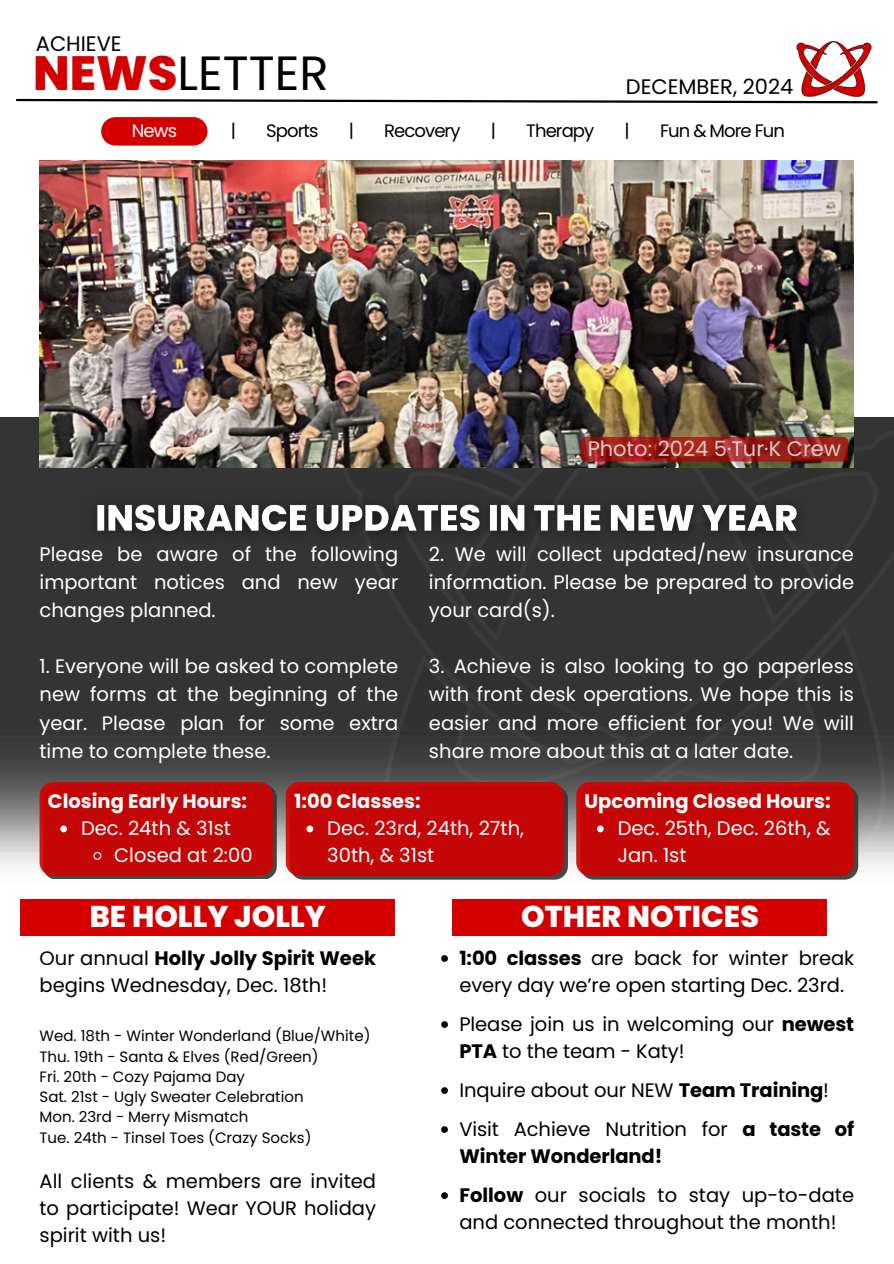
<style>
.page{position:relative;width:894px;height:1264px;background:#fff}
.page>*{position:absolute;margin:0;border:0;box-sizing:border-box;transform-origin:0 0}
.t1{font:48px "Poppins";color:#000}
.t2{font:800 30px "Poppins";color:#fff}
.t3{font:21px "Poppins";color:#dfdfdf}
.t4{font:21px "Poppins";color:#000}
.t5{font:19.5px/28.2px "Poppins";color:#fff;text-align:justify}
.t6{font:19.5px/27px "Poppins";color:#000}
.t7{font:700 19.5px "Poppins";color:#fff}
.t8{font:700 19.5px/27px "Poppins";letter-spacing:-.005em;color:#000}
.t9{font:18px "Poppins";letter-spacing:-.05em;color:#000}
.t10{font:18px "Poppins";color:#fff}
.t11{font:15px "Poppins";color:#000}
.s1{font-weight:800;color:#d40000}
.s2{font-weight:700}
.s3{font-weight:400}
</style>
<div class="page">
<div style="left:0;top:417px;width:893px;height:351px;background:#343434"></div>
<div style="left:452px;top:899px;width:375px;height:36px;background:#d40000"></div>
<img style="left:796px;top:41px;width:76px;height:56px">
<div style="left:20px;top:899px;width:375px;height:36px;background:#d40000"></div>
<img style="left:40px;top:161px;width:813px;height:306px">
<img style="left:0;top:729px;width:893px;height:151px">
<svg style="left:16px;top:98px;width:862px;height:63px"></svg>
<img style="left:95px;top:503px;width:702px;height:32px">
<svg style="left:580px;top:436px;width:268px;height:25px;background:#9c231c"></svg>
<svg style="left:441px;top:955px;width:7px;height:6px"></svg>
<svg style="left:441px;top:1021px;width:7px;height:6px"></svg>
<svg style="left:441px;top:1087px;width:7px;height:6px"></svg>
<svg style="left:441px;top:1126px;width:7px;height:6px"></svg>
<svg style="left:441px;top:1192px;width:7px;height:6px"></svg>
<svg style="left:286px;top:782px;width:281px;height:97px;background:#bf0a0a"></svg>
<svg style="left:40px;top:782px;width:237px;height:97px;background:#be0b0b"></svg>
<div style="left:576px;top:782px;width:282px;height:97px;background:#c40606"></div>
<p class="t4" style="left:36px;top:29px;width:87px">ACHIEVE</p>
<h5 class="t1" style="left:33px;top:39px;width:297px"><span class="s1">NEWS</span>LETTER</h5>
<p class="t4" style="left:625px;top:72px;width:169px">DECEMBER, 2024</p>
<p class="t10" style="left:132px;top:118px;width:47px">News</p>
<p class="t9" style="left:231px;top:118px;width:7px">|</p>
<p class="t9" style="left:266px;top:118px;width:54px">Sports</p>
<p class="t9" style="left:348px;top:118px;width:7px">|</p>
<p class="t9" style="left:384px;top:118px;width:78px">Recovery</p>
<p class="t9" style="left:490px;top:118px;width:7px">|</p>
<p class="t9" style="left:526px;top:118px;width:70px">Therapy</p>
<p class="t9" style="left:624px;top:118px;width:7px">|</p>
<p class="t9" style="left:660px;top:118px;width:126px">Fun &amp; More Fun</p>
<p class="t3" style="left:587px;top:434px;width:255px">Photo: 2024 5·Tur·K Crew</p>
<p class="t5" style="left:40px;top:540px;width:360px">Please be aware of the following important notices and new year changes planned.</p>
<h6 class="t5" style="left:40px;top:652px;width:360px">1. Everyone will be asked to complete new forms at the beginning of the year. Please plan for some extra time to complete these.</h6>
<p class="t5" style="left:429px;top:540px;width:426px">2. We will collect updated/new insurance information. Please be prepared to provide your card(s).</p>
<p class="t5" style="left:429px;top:652px;width:426px">3. Achieve is also looking to go paperless with front desk operations. We hope this is easier and more efficient for you! We will share more about this at a later date.</p>
<p class="t7" style="left:48px;top:787px;width:201px">Closing Early Hours:</p>
<p class="t5" style="left:81px;top:813px;width:151px">Dec. 24th &amp; 31st</p>
<h6 class="t5" style="left:114px;top:840px;width:140px">Closed at 2:00</h6>
<p class="t7" style="left:294px;top:787px;width:128px">1:00 Classes:</p>
<p class="t5" style="left:327px;top:814px;width:198px;line-height:27px">Dec. 23rd, 24th, 27th,<br>30th, &amp; 31st</p>
<p class="t7" style="left:584px;top:787px;width:247px">Upcoming Closed Hours:</p>
<p class="t5" style="left:617px;top:814px;width:214px;line-height:27px">Dec. 25th, Dec. 26th, &amp;<br>Jan. 1st</p>
<h2 class="t2" style="left:90px;top:895px;width:237px">BE HOLLY JOLLY</h2>
<h5 class="t2" style="left:521px;top:895px;width:239px">OTHER NOTICES</h5>
<p class="t6" style="left:40px;top:944px;width:338px">Our annual <span class="s2">Holly Jolly Spirit Week </span>begins Wednesday, Dec. 18th!</p>
<p class="t11" style="left:40px;top:1025px;width:332px">Wed. 18th - Winter Wonderland (Blue/White)</p>
<p class="t11" style="left:40px;top:1045px;width:280px">Thu. 19th - Santa &amp; Elves (Red/Green)</p>
<p class="t11" style="left:40px;top:1066px;width:207px">Fri. 20th - Cozy Pajama Day</p>
<p class="t11" style="left:40px;top:1086px;width:265px">Sat. 21st - Ugly Sweater Celebration</p>
<p class="t11" style="left:40px;top:1106px;width:210px">Mon. 23rd - Merry Mismatch</p>
<p class="t11" style="left:40px;top:1126px;width:273px">Tue. 24th - Tinsel Toes (Crazy Socks)</p>
<p class="t6" style="left:40px;top:1167px;width:338px;text-align:justify">All clients &amp; members are invited to participate! Wear YOUR holiday spirit with us!</p>
<p class="t6" style="left:459px;top:944px;width:396px"><span class="s2">1:00 classes</span> are back for winter break every day we’re open starting Dec. 23rd.</p>
<p class="t6" style="left:459px;top:1010px;width:396px">Please join us in welcoming our <span class="s2">newest<br>PTA</span> to the team - Katy!</p>
<p class="t6" style="left:459px;top:1076px;width:371px">Inquire about our NEW <span class="s2">Team Training</span>!</p>
<p class="t8" style="left:459px;top:1115px;width:396px"><span class="s3">Visit Achieve Nutrition for</span> a taste of<br>Winter Wonderland!</p>
<p class="t6" style="left:459px;top:1181px;width:396px"><span class="s2">Follow</span> our socials to stay up-to-date and connected throughout the month!</p>
</div>
